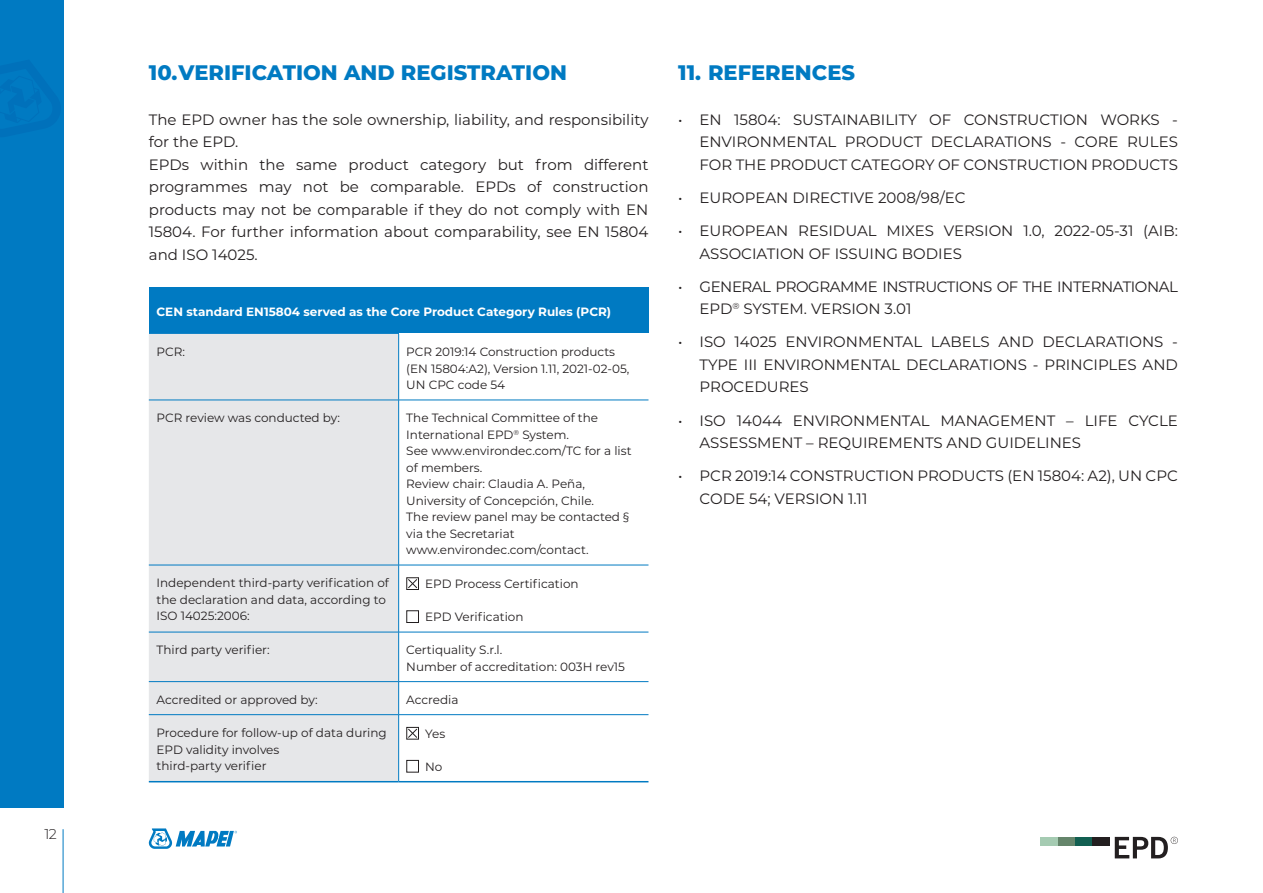
<style>
.page{position:relative;width:1263px;height:893px;background:#fff}
.page>*{position:absolute;margin:0;border:0;box-sizing:border-box;transform-origin:0 0}
.t1{font:800 21px "Montserrat";color:#007ac2}
.t2{font:15px/22.5px "Montserrat";color:#231f20}
.t3{font:15px/22.5px "Montserrat";letter-spacing:-.03em;color:#231f20}
.t4{font:300 14.25px "Montserrat";color:#231f20}
.t5{font:12px/16.5px "Montserrat";color:#231f20}
.t6{font:700 12px "Montserrat";color:#fff}
</style>
<div class="page">
<div style="left:0;top:0;width:63px;height:808px;background:#007ac2"></div>
<hr style="left:63px;top:829px;width:1px;height:64px;background:#007ac2">
<div style="left:1075px;top:837px;width:18px;height:8px;background:#125f51"></div>
<div style="left:1057px;top:837px;width:18px;height:8px;background:#65856b"></div>
<div style="left:1040px;top:837px;width:18px;height:8px;background:#a5cbb2"></div>
<div style="left:1092px;top:837px;width:18px;height:8px;background:#231f20"></div>
<svg style="left:1115px;top:837px;width:63px;height:21px"></svg>
<svg style="left:149px;top:828px;width:88px;height:21px"></svg>
<div style="left:149px;top:287px;width:499px;height:47px;background:#007ac2"></div>
<div style="left:149px;top:334px;width:249px;height:447px;background:#e6e7e9"></div>
<hr style="left:149px;top:400px;width:250px;height:1px;background:#007ac2">
<hr style="left:399px;top:400px;width:249px;height:1px;background:#007ac2">
<hr style="left:149px;top:565px;width:250px;height:1px;background:#007ac2">
<hr style="left:399px;top:565px;width:249px;height:1px;background:#007ac2">
<hr style="left:149px;top:632px;width:250px;height:1px;background:#007ac2">
<hr style="left:399px;top:632px;width:249px;height:1px;background:#007ac2">
<hr style="left:149px;top:681px;width:250px;height:1px;background:#007ac2">
<hr style="left:399px;top:681px;width:249px;height:1px;background:#007ac2">
<hr style="left:149px;top:714px;width:250px;height:1px;background:#007ac2">
<hr style="left:399px;top:714px;width:249px;height:1px;background:#007ac2">
<hr style="left:398px;top:334px;width:1px;height:66px;background:#007ac2">
<hr style="left:398px;top:400px;width:1px;height:165px;background:#007ac2">
<hr style="left:398px;top:565px;width:1px;height:67px;background:#007ac2">
<hr style="left:398px;top:632px;width:1px;height:49px;background:#007ac2">
<hr style="left:398px;top:682px;width:1px;height:32px;background:#007ac2">
<hr style="left:398px;top:715px;width:1px;height:66px;background:#007ac2">
<hr style="left:149px;top:781px;width:250px;height:1px;background:#007ac2">
<hr style="left:399px;top:781px;width:249px;height:1px;background:#007ac2">
<div style="left:406px;top:577px;width:13px;height:13px;border:1px solid #231f20"></div>
<svg style="left:407px;top:578px;width:11px;height:11px"></svg>
<div style="left:406px;top:610px;width:13px;height:13px;border:1px solid #231f20"></div>
<div style="left:406px;top:727px;width:13px;height:13px;border:1px solid #231f20"></div>
<svg style="left:407px;top:728px;width:11px;height:11px"></svg>
<div style="left:406px;top:760px;width:13px;height:13px;border:1px solid #231f20"></div>
<p class="t4" style="left:44px;top:825px;width:14px">12</p>
<h1 class="t1" style="left:149px;top:57px;width:420px">10.VERIFICATION AND REGISTRATION</h1>
<p class="t2" style="left:149px;top:108px;width:501px">The EPD owner has the sole ownership, liability, and responsibility for the EPD.<br>EPDs within the same product category but from different programmes may not be comparable. EPDs of construction products may not be comparable if they do not comply with EN 15804. For further information about comparability, see EN 15804 and ISO 14025.</p>
<p class="t6" style="left:156px;top:303px;width:456px">CEN standard EN15804 served as the Core Product Category Rules (PCR)</p>
<p class="t5" style="left:156px;top:343px;width:30px">PCR:</p>
<p class="t5" style="left:406px;top:343px;width:225px">PCR 2019:14 Construction products (EN 15804:A2), Version 1.11, 2021-02-05,<br>UN CPC code 54</p>
<p class="t5" style="left:156px;top:409px;width:185px">PCR review was conducted by:</p>
<p class="t5" style="left:406px;top:409px;width:227px">The Technical Committee of the<br>International EPD<sup>®</sup> System.<br>See www.environdec.com/TC for a list of members.<br>Review chair: Claudia A. Peña,<br>University of Concepción, Chile.<br>The review panel may be contacted § via the Secretariat www.environdec.com/contact.</p>
<p class="t5" style="left:156px;top:574px;width:234px">Independent third-party verification of the declaration and data, according to<br>ISO 14025:2006:</p>
<p class="t5" style="left:425px;top:575px;width:155px">EPD Process Certification</p>
<p class="t5" style="left:425px;top:608px;width:100px">EPD Verification</p>
<p class="t5" style="left:156px;top:641px;width:115px">Third party verifier:</p>
<p class="t5" style="left:406px;top:641px;width:220px">Certiquality S.r.l.<br>Number of accreditation: 003H rev15</p>
<p class="t5" style="left:156px;top:691px;width:163px">Accredited or approved by:</p>
<p class="t5" style="left:406px;top:691px;width:54px">Accredia</p>
<p class="t5" style="left:156px;top:724px;width:232px">Procedure for follow-up of data during<br>EPD validity involves<br>third-party verifier</p>
<p class="t5" style="left:425px;top:725px;width:22px">Yes</p>
<p class="t5" style="left:425px;top:758px;width:19px">No</p>
<h1 class="t1" style="left:678px;top:57px;width:178px">11. REFERENCES</h1>
<p class="t2" style="left:699px;top:108px;width:480px;text-align:justify;text-indent:-21px">• EN 15804: SUSTAINABILITY OF CONSTRUCTION WORKS - ENVIRONMENTAL PRODUCT DECLARATIONS - CORE RULES FOR THE PRODUCT CATEGORY OF CONSTRUCTION PRODUCTS</p>
<p class="t2" style="left:678px;top:186px;width:289px">• EUROPEAN DIRECTIVE 2008/98/EC</p>
<p class="t2" style="left:699px;top:219px;width:480px;text-indent:-21px">• EUROPEAN RESIDUAL MIXES VERSION 1.0, 2022-05-31 (AIB:<br>ASSOCIATION OF ISSUING BODIES</p>
<p class="t3" style="left:699px;top:275px;width:480px;text-indent:-21px">• GENERAL PROGRAMME INSTRUCTIONS OF THE INTERNATIONAL<br>EPD<sup>®</sup> SYSTEM. VERSION 3.01</p>
<p class="t2" style="left:699px;top:330px;width:480px;text-align:justify;text-indent:-21px">• ISO 14025 ENVIRONMENTAL LABELS AND DECLARATIONS - TYPE III ENVIRONMENTAL DECLARATIONS - PRINCIPLES AND PROCEDURES</p>
<p class="t2" style="left:699px;top:408px;width:480px;text-indent:-21px">• ISO 14044 ENVIRONMENTAL MANAGEMENT – LIFE CYCLE<br>ASSESSMENT – REQUIREMENTS AND GUIDELINES</p>
<p class="t2" style="left:699px;top:464px;width:480px;text-indent:-21px">• PCR 2019:14 CONSTRUCTION PRODUCTS (EN 15804: A2), UN CPC<br>CODE 54; VERSION 1.11</p>
</div>
